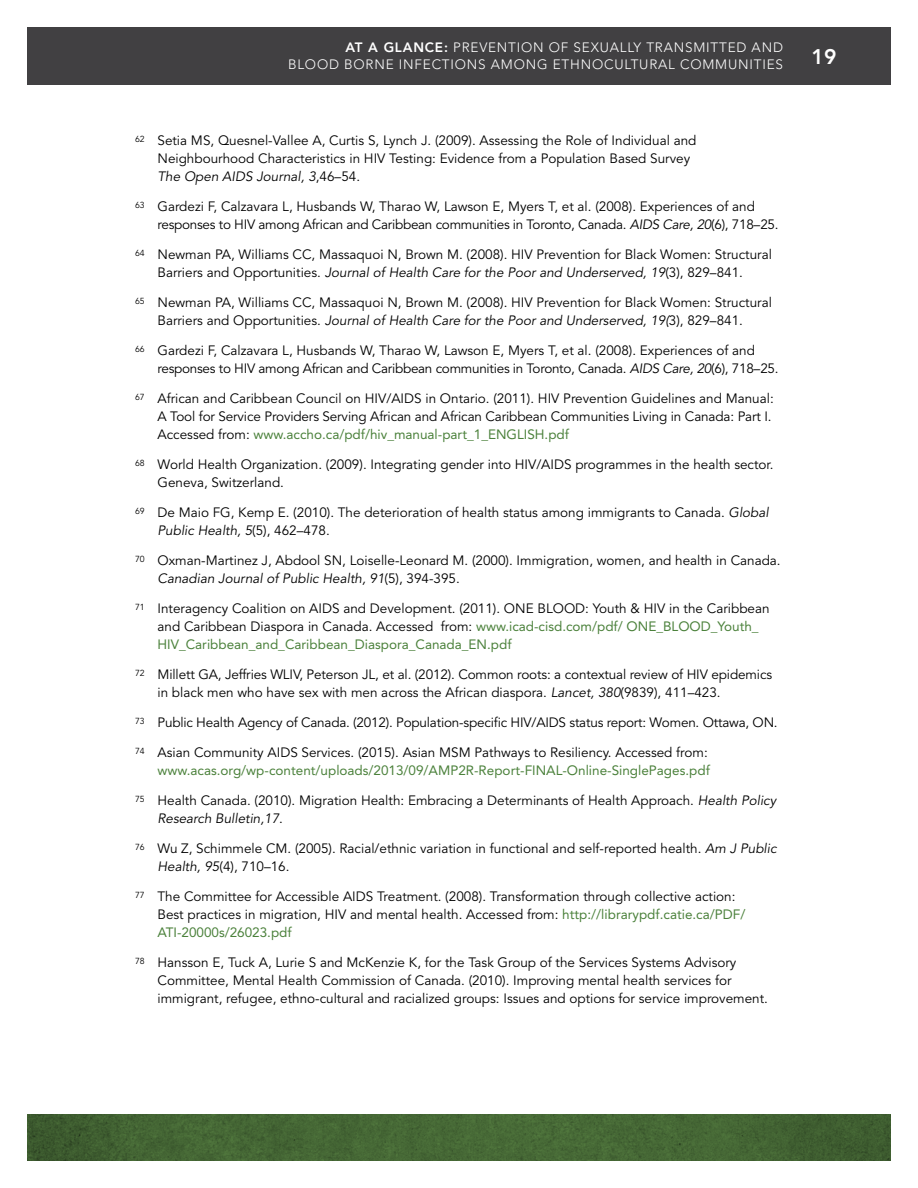
<style>
.page{position:relative;width:918px;height:1188px;background:#fff}
.page>*{position:absolute;margin:0;border:0;box-sizing:border-box;transform-origin:0 0}
.t1{font:800 21px "Avenir LT Std";color:#fff}
.t2{font:13.5px/18px "Avenir LT Std";color:#000}
.t3{font:13.5px/18px "Avenir LT Std";letter-spacing:-.02em;color:#000}
.t4{font:13.5px/18px "Avenir LT Std";color:#4b813b;text-align:right}
.t5{font:300 13.5px/16.5px "Avenir LT Std";letter-spacing:.06em;color:#fff;text-align:right}
.s1{font-weight:800}
.s2{font-style:italic}
.s3{color:#4b813b}
.s4{color:#000}
</style>
<div class="page">
<svg style="left:27px;top:1115px;width:864px;height:46px;background:#436433"></svg>
<div style="left:778px;top:27px;width:113px;height:57px;background:#414042"></div>
<div style="left:27px;top:27px;width:756px;height:57px;background:#414042"></div>
<p class="t5" style="left:288px;top:40px;width:496px"><span class="s1">AT A GLANCE:</span> PREVENTION OF SEXUALLY TRANSMITTED AND<br>BLOOD BORNE INFECTIONS AMONG ETHNOCULTURAL COMMUNITIES</p>
<p class="t2" style="left:158px;top:132px;width:540px;text-indent:-22px"><sup>62</sup> Setia MS, Quesnel-Vallee A, Curtis S, Lynch J. (2009). Assessing the Role of Individual and<br>Neighbourhood Characteristics in HIV Testing: Evidence from a Population Based Survey<br><span class="s2">The Open AIDS Journal, 3</span>,46–54.</p>
<p class="t3" style="left:158px;top:198px;width:623px;text-indent:-22px"><sup>63</sup> Gardezi F, Calzavara L, Husbands W, Tharao W, Lawson E, Myers T, et al. (2008). Experiences of and responses to HIV among African and Caribbean communities in Toronto, Canada. <span class="s2">AIDS Care, 20</span>(6), 718–25.</p>
<p class="t2" style="left:135px;top:246px;width:639px;text-align:center"><sup>64</sup> Newman PA, Williams CC, Massaquoi N, Brown M. (2008). HIV Prevention for Black Women: Structural<br>Barriers and Opportunities. <span class="s2">Journal of Health Care for the Poor and Underserved, 19</span>(3), 829–841.</p>
<p class="t2" style="left:135px;top:294px;width:639px;text-align:center"><sup>65</sup> Newman PA, Williams CC, Massaquoi N, Brown M. (2008). HIV Prevention for Black Women: Structural<br>Barriers and Opportunities. <span class="s2">Journal of Health Care for the Poor and Underserved, 19(</span>3), 829–841.</p>
<p class="t3" style="left:158px;top:342px;width:623px;text-indent:-22px"><sup>66</sup> Gardezi F, Calzavara L, Husbands W, Tharao W, Lawson E, Myers T, et al. (2008). Experiences of and responses to HIV among African and Caribbean communities in Toronto, Canada. <span class="s2">AIDS Care, 20</span>(6), 718–25.</p>
<p class="t2" style="left:158px;top:390px;width:618px;text-indent:-22px"><sup>67</sup> African and Caribbean Council on HIV/AIDS in Ontario. (2011). HIV Prevention Guidelines and Manual:<br>A Tool for Service Providers Serving African and African Caribbean Communities Living in Canada: Part I.<br>Accessed from: <span class="s3">www.accho.ca/pdf/hiv_manual-part_1_ENGLISH.pdf</span></p>
<p class="t2" style="left:158px;top:456px;width:618px;text-indent:-22px"><sup>68</sup> World Health Organization. (2009). Integrating gender into HIV/AIDS programmes in the health sector.<br>Geneva, Switzerland.</p>
<p class="t2" style="left:158px;top:504px;width:613px;text-indent:-22px"><sup>69</sup> De Maio FG, Kemp E. (2010). The deterioration of health status among immigrants to Canada. <span class="s2">Global<br>Public Health, 5</span>(5), 462–478.</p>
<p class="t2" style="left:158px;top:552px;width:625px;text-indent:-22px"><sup>70</sup> Oxman-Martinez J, Abdool SN, Loiselle-Leonard M. (2000). Immigration, women, and health in Canada.<br><span class="s2">Canadian Journal of Public Health, 91</span>(5), 394-395.</p>
<p class="t2" style="left:158px;top:600px;width:614px;text-indent:-22px"><sup>71</sup> Interagency Coalition on AIDS and Development. (2011). ONE BLOOD: Youth &amp; HIV in the Caribbean and Caribbean Diaspora in Canada. Accessed from: <span class="s3">www.icad-cisd.com/pdf/ ONE_BLOOD_Youth_<br>HIV_Caribbean_and_Caribbean_Diaspora_Canada_EN.pdf</span></p>
<p class="t2" style="left:158px;top:666px;width:616px;text-indent:-22px"><sup>72</sup> Millett GA, Jeffries WLIV, Peterson JL, et al. (2012). Common roots: a contextual review of HIV epidemics in black men who have sex with men across the African diaspora. <span class="s2">Lancet, 380</span>(9839), 411–423.</p>
<p class="t2" style="left:135px;top:714px;width:644px"><sup>73</sup> Public Health Agency of Canada. (2012). Population-specific HIV/AIDS status report: Women. Ottawa, ON.</p>
<p class="t4" style="left:135px;top:744px;width:576px"><sup>74</sup> <span class="s4">Asian Community AIDS Services. (2015). Asian MSM Pathways to Resiliency. Accessed from: </span>www.acas.org/wp-content/uploads/2013/09/AMP2R-Report-FINAL-Online-SinglePages.pdf</p>
<p class="t2" style="left:158px;top:792px;width:620px;text-indent:-22px"><sup>75</sup> Health Canada. (2010). Migration Health: Embracing a Determinants of Health Approach. <span class="s2">Health Policy<br>Research Bulletin,17</span>.</p>
<p class="t2" style="left:158px;top:840px;width:621px;text-indent:-22px"><sup>76</sup> Wu Z, Schimmele CM. (2005). Racial/ethnic variation in functional and self-reported health. <span class="s2">Am J Public<br>Health, 95</span>(4), 710–16.</p>
<p class="t2" style="left:158px;top:888px;width:589px;text-indent:-22px"><sup>77</sup> The Committee for Accessible AIDS Treatment. (2008). Transformation through collective action:<br>Best practices in migration, HIV and mental health. Accessed from: <span class="s3">http://librarypdf.catie.ca/PDF/<br>ATI-20000s/26023.pdf</span></p>
<p class="t2" style="left:158px;top:954px;width:612px;text-indent:-22px"><sup>78</sup> Hansson E, Tuck A, Lurie S and McKenzie K, for the Task Group of the Services Systems Advisory<br>Committee, Mental Health Commission of Canada. (2010). Improving mental health services for immigrant, refugee, ethno-cultural and racialized groups: Issues and options for service improvement.</p>
<h1 class="t1" style="left:811px;top:44px;width:27px">19</h1>
</div>
